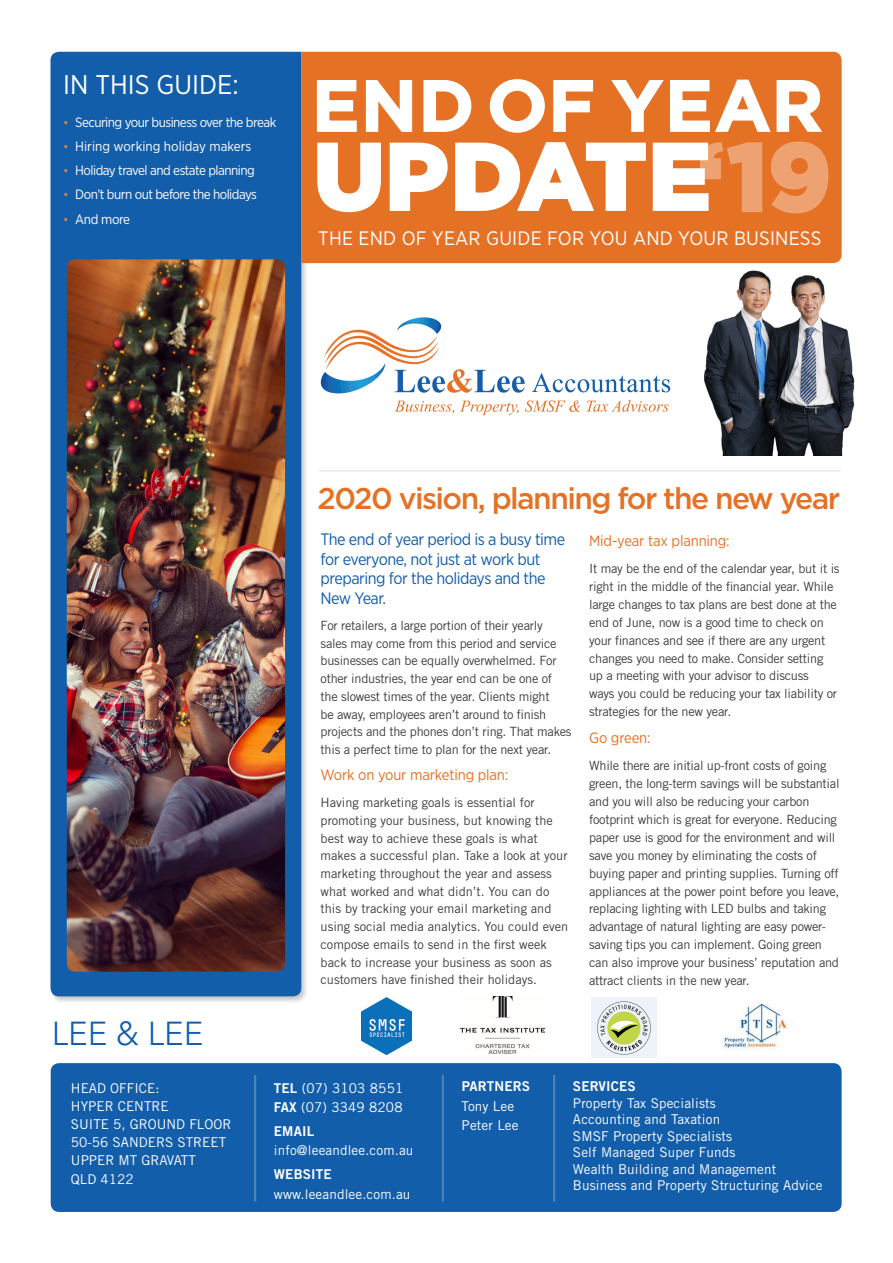
<style>
.page{position:relative;width:893px;height:1263px;background:#fff}
.page>*{position:absolute;margin:0;border:0;box-sizing:border-box;transform-origin:0 0}
.t1{font:900 94.5px "Gotham";color:#fff}
.t2{font:700 72px "Gotham";letter-spacing:.01em;color:#fff}
.t3{font:300 33px "Avenir LT Std";color:#135eab}
.Body_Text{font:500 30px "Gotham";letter-spacing:-.05em;color:#e57125}
.t4{font:27px "Gotham Narrow";color:#fff}
.t5{font:19.5px "Gotham Narrow";letter-spacing:.01em;color:#fff}
.Body_Text-2{font:16.5px/19.5px "Gotham Narrow";letter-spacing:-.03em;color:#135eab}
.Body_Text-3{font:15px "Gotham Narrow";letter-spacing:-.01em;color:#e57125}
.t6{font:13.5px/16.5px "Trade Gothic LT Std";letter-spacing:.01em;color:#fff}
.t7{font:13.5px "Gotham Narrow";letter-spacing:-.04em;color:#fff}
.t8{font:13.5px "Gotham Narrow";color:#fff}
.Body_Text-4{font:12.75px/18px "Trade Gothic LT Std";letter-spacing:-.02em;color:#3e3e3f}
.Body_Text-5{font:12.75px/17.7px "Trade Gothic LT Std";color:#3e3e3f}
.s1{font-size:12.75px;color:#e77e35}
.s2{font-size:96px}
.s3{font-family:"Trade Gothic LT Std Bd 2"}
</style>
<div class="page">
<div style="left:49px;top:50px;width:260px;height:954px;background:#231f20;opacity:.25"></div>
<div style="left:51px;top:52px;width:250px;height:944px;background:#135eab"></div>
<div style="left:301px;top:52px;width:541px;height:211px;background:#e57125"></div>
<svg style="left:316px;top:79px;width:41px;height:54px;background:#e98b4d"></svg>
<svg style="left:365px;top:79px;width:48px;height:54px;background:#e98848"></svg>
<svg style="left:423px;top:79px;width:49px;height:54px;background:#e88645"></svg>
<svg style="left:489px;top:78px;width:57px;height:55px;background:#e88240"></svg>
<svg style="left:552px;top:79px;width:42px;height:54px;background:#e88645"></svg>
<svg style="left:610px;top:79px;width:214px;height:54px;background:#e88240"></svg>
<hr style="left:319px;top:470px;width:522px;height:2px;background:#e6e7e9">
<svg style="left:316px;top:142px;width:66px;height:71px;background:#e88545"></svg>
<svg style="left:389px;top:141px;width:374px;height:72px;background:#e88341"></svg>
<svg style="left:770px;top:140px;width:59px;height:73px;background:#e67831"></svg>
<img style="left:67px;top:259px;width:218px;height:713px">
<div style="left:51px;top:1063px;width:791px;height:149px;background:#135eab;border-radius:9px"></div>
<hr style="left:254px;top:1075px;width:2px;height:126px;background:#87adbd">
<hr style="left:442px;top:1075px;width:2px;height:126px;background:#87adbd">
<hr style="left:553px;top:1075px;width:2px;height:126px;background:#87adbd">
<img style="left:320px;top:317px;width:295px;height:99px">
<img style="left:615px;top:213px;width:240px;height:243px">
<img style="left:362px;top:997px;width:49px;height:57px">
<img style="left:461px;top:996px;width:84px;height:58px">
<img style="left:591px;top:997px;width:65px;height:60px">
<img style="left:722px;top:1001px;width:67px;height:49px">
<p class="t4" style="left:63px;top:67px;width:177px">IN THIS GUIDE:</p>
<p class="t7" style="left:63px;top:114px;width:215px"><span class="s1">•</span> Securing your business over the break</p>
<p class="t8" style="left:63px;top:138px;width:190px"><span class="s1">•</span> Hiring working holiday makers</p>
<p class="t7" style="left:63px;top:162px;width:193px"><span class="s1">•</span> Holiday travel and estate planning</p>
<p class="t7" style="left:63px;top:186px;width:195px"><span class="s1">•</span> Don’t burn out before the holidays</p>
<p class="t7" style="left:63px;top:211px;width:68px"><span class="s1">•</span> And more</p>
<p class="t2" style="left:312px;top:58px;width:513px">END OF YEAR</p>
<p class="t1" style="left:313px;top:111px;width:520px">UPDATE<span class="s2">‘19</span></p>
<p class="t5" style="left:318px;top:226px;width:505px">THE END OF YEAR GUIDE FOR YOU AND YOUR BUSINESS</p>
<p class="Body_Text" style="left:318px;top:479px;width:524px">2020 vision, planning for the new year</p>
<p class="Body_Text-2" style="left:321px;top:529px;width:246px">The end of year period is a busy time for everyone, not just at work but preparing for the holidays and the<br>New Year.</p>
<p class="Body_Text-4" style="left:321px;top:616px;width:253px">For retailers, a large portion of their yearly sales may come from this period and service businesses can be equally overwhelmed. For other industries, the year end can be one of the slowest times of the year. Clients might<br>be away, employees aren’t around to finish projects and the phones don’t ring. That makes this a perfect time to plan for the next year.</p>
<p class="Body_Text-3" style="left:321px;top:765px;width:189px">Work on your marketing plan:</p>
<p class="Body_Text-5" style="left:321px;top:794px;width:249px">Having marketing goals is essential for promoting your business, but knowing the best way to achieve these goals is what makes a successful plan. Take a look at your marketing throughout the year and assess what worked and what didn’t. You can do this by tracking your email marketing and using social media analytics. You could even compose emails to send in the first week back to increase your business as soon as customers have finished their holidays.</p>
<p class="Body_Text-3" style="left:589px;top:531px;width:142px">Mid-year tax planning:</p>
<p class="Body_Text-4" style="left:589px;top:559px;width:252px">It may be the end of the calendar year, but it is right in the middle of the financial year. While large changes to tax plans are best done at the end of June, now is a good time to check on your finances and see if there are any urgent changes you need to make. Consider setting up a meeting with your advisor to discuss<br>ways you could be reducing your tax liability or strategies for the new year.</p>
<p class="Body_Text-3" style="left:589px;top:728px;width:63px">Go green:</p>
<p class="Body_Text-4" style="left:589px;top:756px;width:252px">While there are initial up-front costs of going green, the long-term savings will be substantial and you will also be reducing your carbon footprint which is great for everyone. Reducing paper use is good for the environment and will save you money by eliminating the costs of buying paper and printing supplies. Turning off appliances at the power point before you leave, replacing lighting with LED bulbs and taking advantage of natural lighting are easy power&shy;saving tips you can implement. Going green can also improve your business’ reputation and attract clients in the new year.</p>
<p class="t3" style="left:52px;top:1014px;width:153px">LEE &amp; LEE</p>
<p class="t6" style="left:71px;top:1078px;width:162px;line-height:18px">HEAD OFFICE:<br>HYPER CENTRE<br>SUITE 5, GROUND FLOOR<br>50-56 SANDERS STREET<br>UPPER MT GRAVATT</p>
<p class="t6" style="left:71px;top:1171px;width:64px">QLD 4122</p>
<p class="t6" style="left:274px;top:1078px;width:131px;line-height:19.5px"><span class="s3">TEL</span> (07) 3103 8551<br><span class="s3">FAX</span> (07) 3349 8208</p>
<p class="t6" style="left:274px;top:1121px;width:141px;line-height:19.5px"><span class="s3">EMAIL </span>info@leeandlee.com.au</p>
<p class="t6" style="left:274px;top:1164px;width:138px;line-height:19.5px"><span class="s3">WEBSITE </span>www.leeandlee.com.au</p>
<p class="t6" style="left:462px;top:1076px;width:70px;line-height:19.5px"><span class="s3">PARTNERS<br></span>Tony Lee<br>Peter Lee</p>
<p class="t6" style="left:573px;top:1078px;width:251px"><span class="s3">SERVICES<br></span>Property Tax Specialists<br>Accounting and Taxation<br>SMSF Property Specialists<br>Self Managed Super Funds<br>Wealth Building and Management<br>Business and Property Structuring Advice</p>
</div>
